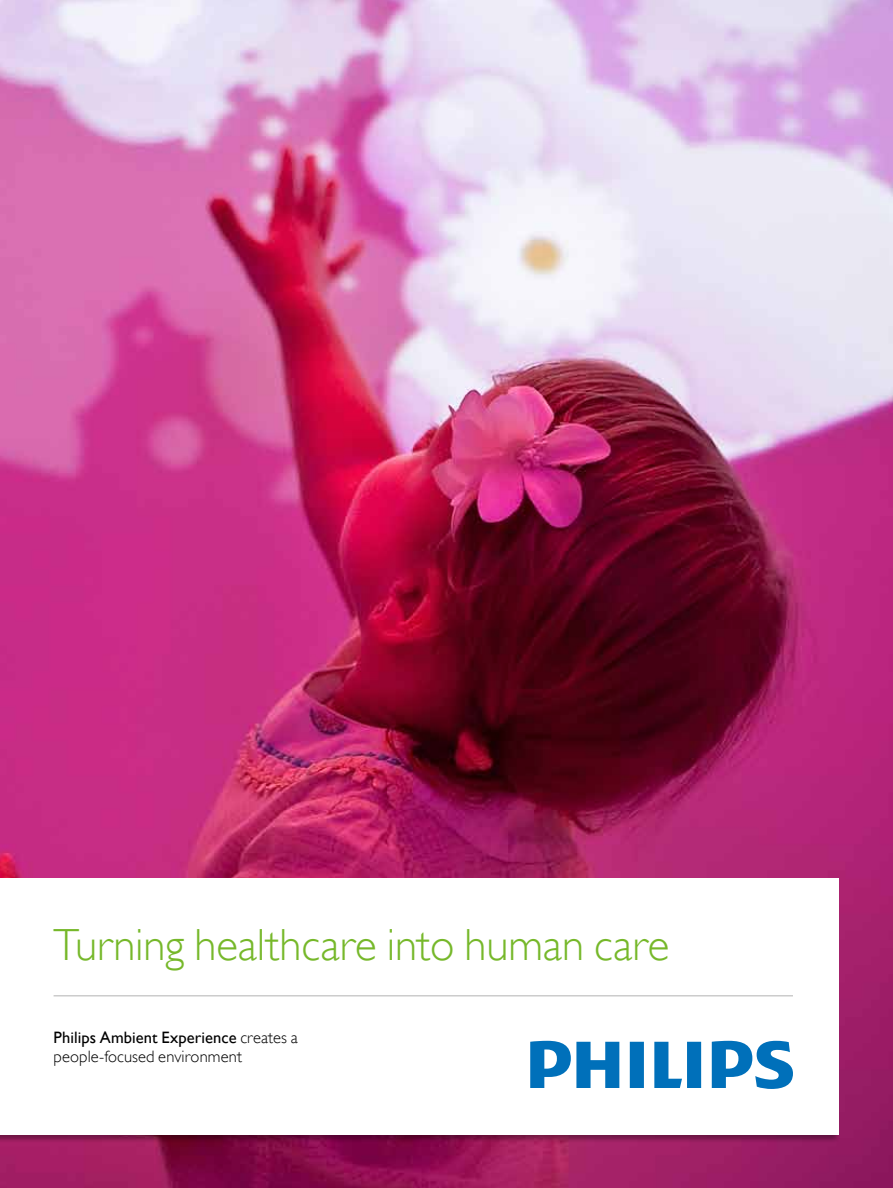
<style>
.page{position:relative;width:893px;height:1188px;background:#fff}
.page>*{position:absolute;margin:0;border:0;box-sizing:border-box;transform-origin:0 0}
.t1{font:45px "Gill Sans Alt One WGL Light";color:#76b82a}
.t2{font:16.5px "Gill Sans Alt One WGL";letter-spacing:.005em;color:#000}
.t3{font:16.5px "Gill Sans Alt One WGL Light";letter-spacing:.005em;color:#000}
.s1{font-family:"Gill Sans Alt One WGL Light"}
</style>
<div class="page">
<img style="left:0;top:0;width:893px;height:1188px">
<div style="left:0;top:878px;width:840px;height:265px;background:#000;opacity:.35"></div>
<div style="left:0;top:878px;width:839px;height:256px;background:#fff"></div>
<hr style="left:54px;top:996px;width:739px;height:1px;background:#b3b2b2">
<svg style="left:530px;top:1041px;width:263px;height:48px"></svg>
<h1 class="t1" style="left:54px;top:916px;width:617px">Turning healthcare into human care</h1>
<p class="t2" style="left:54px;top:1026px;width:246px">Philips Ambient Experience <span class="s1">creates a</span></p>
<p class="t3" style="left:54px;top:1046px;width:190px">people-focused environment</p>
</div>
